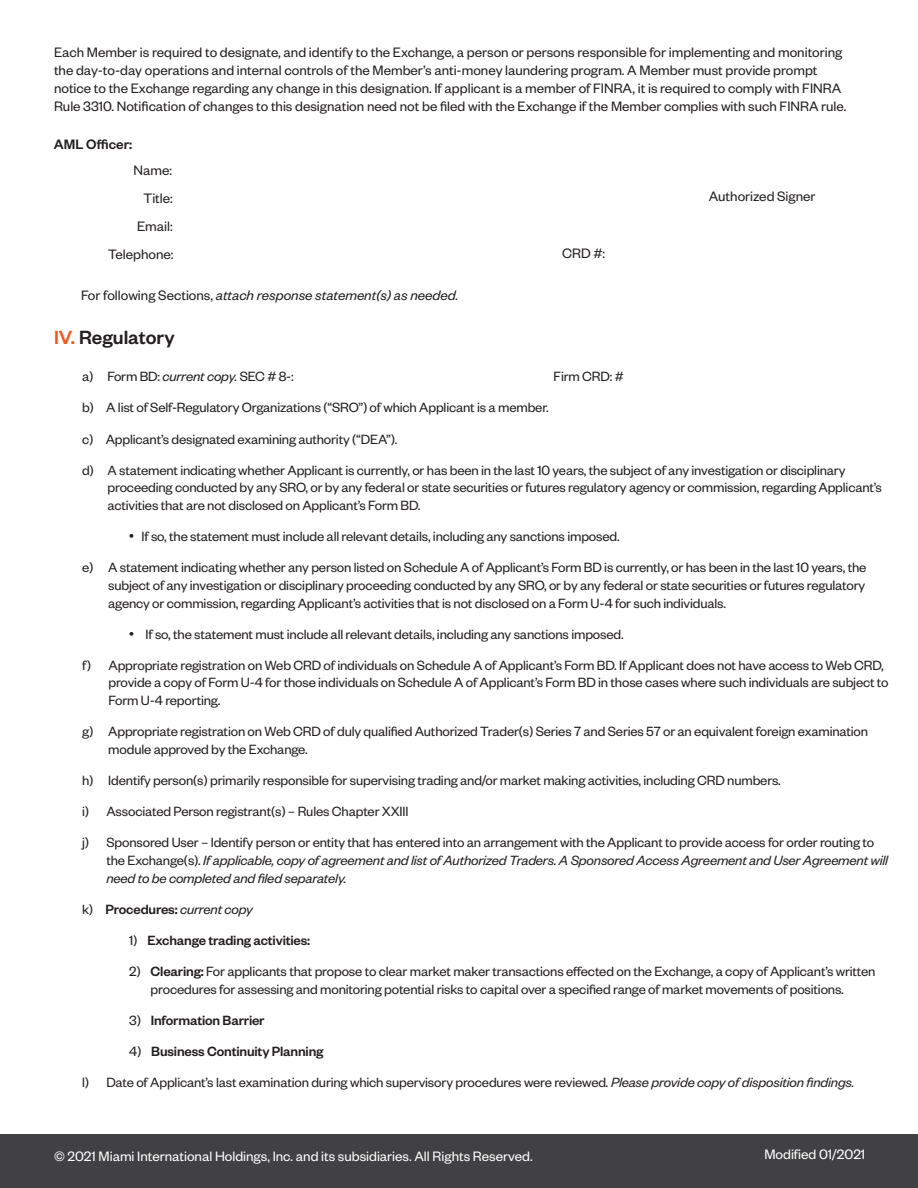
<style>
.page{position:relative;width:918px;height:1188px;background:#fff}
.page>*{position:absolute;margin:0;border:0;box-sizing:border-box;transform-origin:0 0}
.t1{font:500 21px "Founders Grotesk";color:#231f20}
.t2{font:15px/18px "Founders Grotesk";color:#231f20}
.t3{font:15px "Founders Grotesk";color:#fff}
.t4{font:italic 15px "Founders Grotesk";color:#231f20}
.t5{font:500 15px "Founders Grotesk";color:#231f20}
.t6{font:14.7px/31.2px "Founders Grotesk";letter-spacing:-.01em;color:#231f20}
.t7{font:italic 14.7px/17.7px "Founders Grotesk";letter-spacing:-.01em;color:#231f20}
.t8{font:500 14.7px "Founders Grotesk";letter-spacing:-.01em;color:#231f20}
.s1{font-style:normal}
.s2{color:#f15822}
.s3{font-style:italic}
.s4{font-family:"Akzidenz Grotesk BE"}
.s5{font-weight:400}
.s6{font-weight:400;font-style:italic}
.s7{font-weight:500}
</style>
<div class="page">
<div style="left:0;top:1135px;width:918px;height:53px;background:#414042"></div>
<p class="t2" style="left:54px;top:42px;width:794px">Each Member is required to designate, and identify to the Exchange, a person or persons responsible for implementing and monitoring the day-to-day operations and internal controls of the Member’s anti-money laundering program. A Member must provide prompt notice to the Exchange regarding any change in this designation. If applicant is a member of FINRA, it is required to comply with FINRA Rule 3310. Notification of changes to this designation need not be filed with the Exchange if the Member complies with such FINRA rule.</p>
<p class="t5" style="left:54px;top:135px;width:80px">AML Officer:</p>
<p class="t2" style="left:108px;top:155px;width:67px;line-height:28px;text-align:right">Name:<br>Title:<br>Email:<br>Telephone:</p>
<p class="t4" style="left:81px;top:286px;width:379px"><span class="s1">For following Sections,</span> attach response statement(s) as needed.</p>
<h1 class="t1" style="left:54px;top:324px;width:122px"><span class="s2">IV.</span> Regulatory</h1>
<p class="t2" style="left:562px;top:243px;width:45px">CRD #:</p>
<p class="t2" style="left:709px;top:186px;width:108px">Authorized Signer</p>
<p class="t6" style="left:82px;top:360px;width:213px">a) Form BD: <span class="s3">current copy.</span> SEC # 8-:</p>
<p class="t6" style="left:554px;top:360px;width:72px">Firm CRD: #</p>
<p class="t6" style="left:82px;top:391px;width:765px">b) A list of Self-Regulatory Organizations (“SRO”) of which Applicant is a member.<br>c) Applicant’s designated examining authority (“DEA”).<br>d) A statement indicating whether Applicant is currently, or has been in the last 10 years, the subject of any investigation or disciplinary</p>
<p class="t6" style="left:108px;top:478px;width:776px;line-height:17.7px">proceeding conducted by any SRO, or by any federal or state securities or futures regulatory agency or commission, regarding Applicant’s activities that are not disclosed on Applicant’s Form BD.</p>
<p class="t6" style="left:82px;top:520px;width:786px;text-indent:47px"><span class="s4">•</span> If so, the statement must include all relevant details, including any sanctions imposed.<br>e) A statement indicating whether any person listed on Schedule A of Applicant’s Form BD is currently, or has been in the last 10 years, the</p>
<p class="t6" style="left:108px;top:576px;width:759px;line-height:17.7px">subject of any investigation or disciplinary proceeding conducted by any SRO, or by any federal or state securities or futures regulatory agency or commission, regarding Applicant’s activities that is not disclosed on a Form U-4 for such individuals.</p>
<p class="t6" style="left:82px;top:618px;width:803px;text-indent:47px"><span class="s4">•</span> If so, the statement must include all relevant details, including any sanctions imposed.<br>f) Appropriate registration on Web CRD of individuals on Schedule A of Applicant’s Form BD. If Applicant does not have access to Web CRD,</p>
<p class="t6" style="left:108px;top:673px;width:782px;line-height:17.7px">provide a copy of Form U-4 for those individuals on Schedule A of Applicant’s Form BD in those cases where such individuals are subject to<br>Form U-4 reporting.</p>
<p class="t6" style="left:108px;top:722px;width:761px;line-height:17.7px;text-indent:-26px">g) Appropriate registration on Web CRD of duly qualified Authorized Trader(s) Series 7 and Series 57 or an equivalent foreign examination module approved by the Exchange.</p>
<p class="t6" style="left:82px;top:764px;width:794px">h) Identify person(s) primarily responsible for supervising trading and/or market making activities, including CRD numbers.<br>i) Associated Person registrant(s) – Rules Chapter XXIII<br>j) Sponsored User – Identify person or entity that has entered into an arrangement with the Applicant to provide access for order routing to</p>
<p class="t7" style="left:106px;top:851px;width:783px"><span class="s1">the Exchange(s).</span> If applicable, copy of agreement and list of Authorized Traders. A Sponsored Access Agreement and User Agreement will need to be completed and filed separately.</p>
<p class="t8" style="left:82px;top:900px;width:172px"><span class="s5">k)</span> Procedures: <span class="s6">current copy</span></p>
<p class="t8" style="left:129px;top:931px;width:182px"><span class="s5">1)</span> Exchange trading activities:</p>
<p class="t6" style="left:151px;top:962px;width:726px;line-height:17.7px;text-indent:-21px">2) <span class="s7">Clearing:</span> For applicants that propose to clear market maker transactions effected on the Exchange, a copy of Applicant’s written procedures for assessing and monitoring potential risks to capital over a specified range of market movements of positions.</p>
<p class="t8" style="left:129px;top:1011px;width:137px"><span class="s5">3)</span> Information Barrier</p>
<p class="t6" style="left:82px;top:1035px;width:774px;text-indent:47px">4) <span class="s7">Business Continuity Planning<br></span>l) Date of Applicant’s last examination during which supervisory procedures were reviewed<span class="s3">. Please provide copy of disposition findings.</span></p>
<p class="t3" style="left:54px;top:1147px;width:480px">© 2021 Miami International Holdings, Inc. and its subsidiaries. All Rights Reserved.</p>
<p class="t3" style="left:764px;top:1145px;width:102px">Modified 01/2021</p>
</div>
